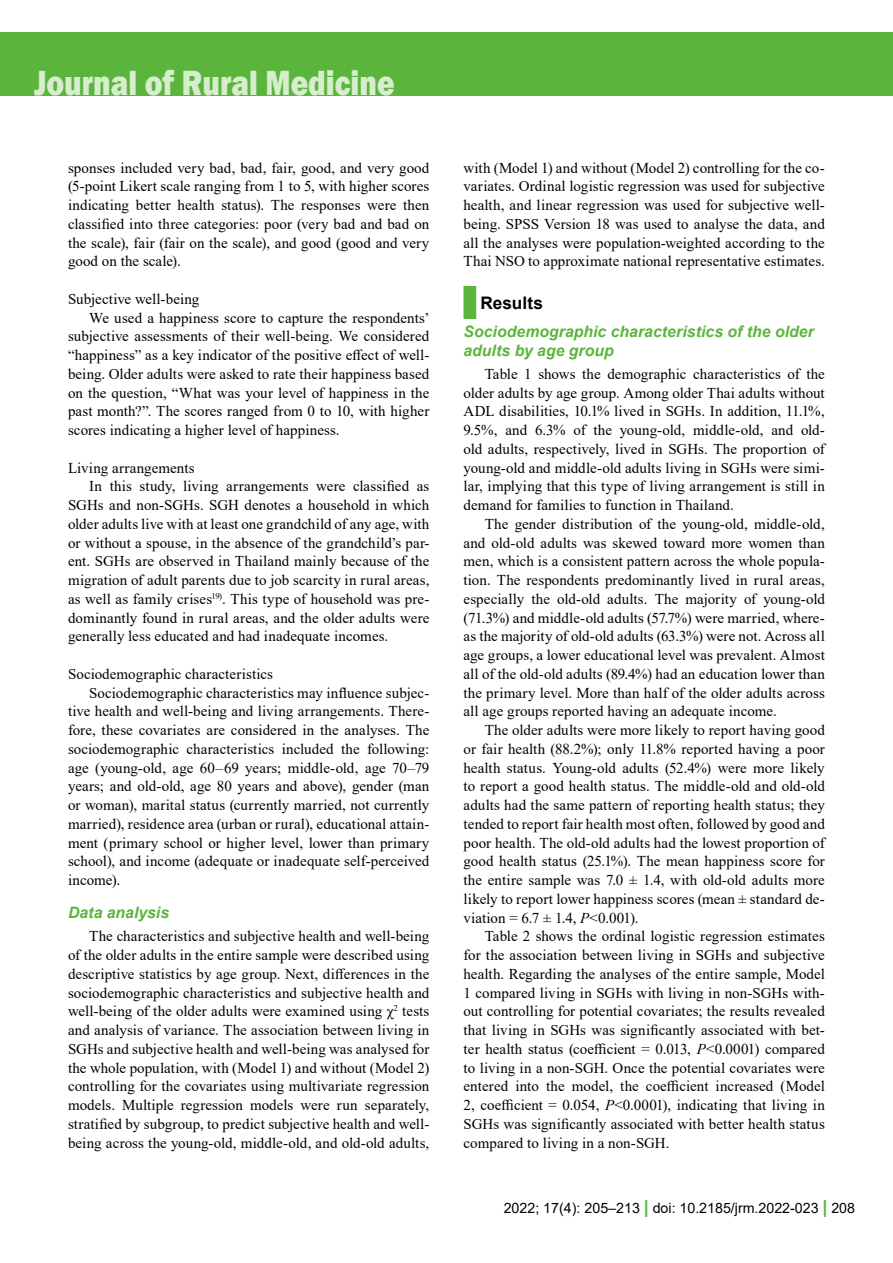
<style>
.page{position:relative;width:893px;height:1263px;background:#fff}
.page>*{position:absolute;margin:0;border:0;box-sizing:border-box;transform-origin:0 0}
.t1{font:800 36px "Franklin Gothic";color:#d6edce;scale:.83 1}
.t2{font:700 17.25px "Arial";color:#000}
.t3{font:italic 700 15.75px/18.8px "Arial";letter-spacing:.005em;color:#5bb53c}
.t4{font:15px/18.8px "Times New Roman";letter-spacing:.005em;color:#000;text-align:justify}
.t5{font:14.25px "Arial";color:#000}
.s1{font-style:italic}
.s2{font-weight:700;font-size:18px;color:#5bb53c}
</style>
<div class="page">
<div style="left:0;top:32px;width:893px;height:64px;background:#5bb53c"></div>
<div style="left:463px;top:286px;width:13px;height:33px;background:#5bb53c"></div>
<h1 class="t1" style="left:34px;top:59px;width:436px">Journal of Rural Medicine</h1>
<p class="t4" style="left:68px;top:158px;width:363px">sponses included very bad, bad, fair, good, and very good (5-point Likert scale ranging from 1 to 5, with higher scores indicating better health status). The responses were then classified into three categories: poor (very bad and bad on the scale), fair (fair on the scale), and good (good and very good on the scale).</p>
<p class="t4" style="left:68px;top:289px;width:133px">Subjective well-being</p>
<p class="t4" style="left:89px;top:308px;width:342px">We used a happiness score to capture the respondents’</p>
<p class="t4" style="left:68px;top:326px;width:363px">subjective assessments of their well-being. We considered</p>
<p class="t4" style="left:68px;top:345px;width:363px">“happiness” as a key indicator of the positive effect of well-</p>
<p class="t4" style="left:68px;top:364px;width:363px">being. Older adults were asked to rate their happiness based</p>
<p class="t4" style="left:68px;top:383px;width:363px">on the question, “What was your level of happiness in the</p>
<p class="t4" style="left:68px;top:401px;width:363px">past month?”. The scores ranged from 0 to 10, with higher</p>
<p class="t4" style="left:68px;top:420px;width:273px">scores indicating a higher level of happiness.</p>
<p class="t4" style="left:68px;top:458px;width:128px">Living arrangements</p>
<p class="t4" style="left:89px;top:476px;width:342px">In this study, living arrangements were classified as</p>
<p class="t4" style="left:68px;top:495px;width:363px">SGHs and non-SGHs. SGH denotes a household in which</p>
<p class="t4" style="left:68px;top:514px;width:363px">older adults live with at least one grandchild of any age, with</p>
<p class="t4" style="left:68px;top:533px;width:363px">or without a spouse, in the absence of the grandchild’s par-</p>
<p class="t4" style="left:68px;top:551px;width:363px">ent. SGHs are observed in Thailand mainly because of the</p>
<p class="t4" style="left:68px;top:570px;width:363px">migration of adult parents due to job scarcity in rural areas,</p>
<p class="t4" style="left:68px;top:589px;width:363px">as well as family crises<sup>19)</sup>. This type of household was pre-</p>
<p class="t4" style="left:68px;top:608px;width:363px">dominantly found in rural areas, and the older adults were</p>
<p class="t4" style="left:68px;top:626px;width:322px">generally less educated and had inadequate incomes.</p>
<p class="t4" style="left:68px;top:664px;width:207px">Sociodemographic characteristics</p>
<p class="t4" style="left:89px;top:683px;width:342px">Sociodemographic characteristics may influence subjec-</p>
<p class="t4" style="left:68px;top:701px;width:363px">tive health and well-being and living arrangements. There-</p>
<p class="t4" style="left:68px;top:720px;width:363px">fore, these covariates are considered in the analyses. The</p>
<p class="t4" style="left:68px;top:739px;width:363px">sociodemographic characteristics included the following:</p>
<p class="t4" style="left:68px;top:758px;width:363px">age (young-old, age 60–69 years; middle-old, age 70–79</p>
<p class="t4" style="left:68px;top:776px;width:363px">years; and old-old, age 80 years and above), gender (man</p>
<p class="t4" style="left:68px;top:795px;width:363px">or woman), marital status (currently married, not currently</p>
<p class="t4" style="left:68px;top:814px;width:363px">married), residence area (urban or rural), educational attain-</p>
<p class="t4" style="left:68px;top:833px;width:363px">ment (primary school or higher level, lower than primary</p>
<p class="t4" style="left:68px;top:851px;width:363px">school), and income (adequate or inadequate self-perceived</p>
<p class="t4" style="left:68px;top:870px;width:54px">income).</p>
<p class="t3" style="left:68px;top:904px;width:103px">Data analysis</p>
<p class="t4" style="left:68px;top:926px;width:363px;text-indent:21px">The characteristics and subjective health and well-being of the older adults in the entire sample were described using descriptive statistics by age group. Next, differences in the sociodemographic characteristics and subjective health and well-being of the older adults were examined using χ<sup>2</sup> tests and analysis of variance. The association between living in SGHs and subjective health and well-being was analysed for the whole population, with (Model 1) and without (Model 2) controlling for the covariates using multivariate regression models. Multiple regression models were run separately, stratified by subgroup, to predict subjective health and well&shy;being across the young-old, middle-old, and old-old adults,</p>
<p class="t4" style="left:463px;top:158px;width:363px">with (Model 1) and without (Model 2) controlling for the co&shy;variates. Ordinal logistic regression was used for subjective health, and linear regression was used for subjective well&shy;being. SPSS Version 18 was used to analyse the data, and all the analyses were population-weighted according to the Thai NSO to approximate national representative estimates.</p>
<p class="t2" style="left:480px;top:291px;width:64px">Results</p>
<p class="t3" style="left:463px;top:322px;width:352px">Sociodemographic characteristics of the older adults by age group</p>
<p class="t4" style="left:463px;top:364px;width:363px;text-indent:21px">Table 1 shows the demographic characteristics of the older adults by age group. Among older Thai adults without ADL disabilities, 10.1% lived in SGHs. In addition, 11.1%, 9.5%, and 6.3% of the young-old, middle-old, and old&shy;old adults, respectively, lived in SGHs. The proportion of young-old and middle-old adults living in SGHs were simi&shy;lar, implying that this type of living arrangement is still in demand for families to function in Thailand.</p>
<p class="t4" style="left:463px;top:514px;width:363px;text-indent:21px">The gender distribution of the young-old, middle-old, and old-old adults was skewed toward more women than men, which is a consistent pattern across the whole popula&shy;tion. The respondents predominantly lived in rural areas, especially the old-old adults. The majority of young-old (71.3%) and middle-old adults (57.7%) were married, where&shy;as the majority of old-old adults (63.3%) were not. Across all age groups, a lower educational level was prevalent. Almost all of the old-old adults (89.4%) had an education lower than the primary level. More than half of the older adults across all age groups reported having an adequate income.</p>
<p class="t4" style="left:463px;top:720px;width:363px;text-indent:21px">The older adults were more likely to report having good or fair health (88.2%); only 11.8% reported having a poor health status. Young-old adults (52.4%) were more likely to report a good health status. The middle-old and old-old adults had the same pattern of reporting health status; they tended to report fair health most often, followed by good and poor health. The old-old adults had the lowest proportion of good health status (25.1%). The mean happiness score for the entire sample was 7.0 ± 1.4, with old-old adults more likely to report lower happiness scores (mean ± standard de&shy;viation = 6.7 ± 1.4, <span class="s1">P</span>&lt;0.001).</p>
<p class="t4" style="left:463px;top:926px;width:363px;text-indent:21px">Table 2 shows the ordinal logistic regression estimates for the association between living in SGHs and subjective health. Regarding the analyses of the entire sample, Model 1 compared living in SGHs with living in non-SGHs with&shy;out controlling for potential covariates; the results revealed that living in SGHs was significantly associated with bet&shy;ter health status (coefficient = 0.013, <span class="s1">P</span>&lt;0.0001) compared to living in a non-SGH. Once the potential covariates were entered into the model, the coefficient increased (Model 2, coefficient = 0.054, <span class="s1">P</span>&lt;0.0001), indicating that living in SGHs was significantly associated with better health status compared to living in a non-SGH.</p>
<p class="t5" style="left:504px;top:1198px;width:353px">2022; 17(4): 205–213 <span class="s2">|</span> doi: 10.2185/jrm.2022-023 <span class="s2">|</span> 208</p>
</div>
